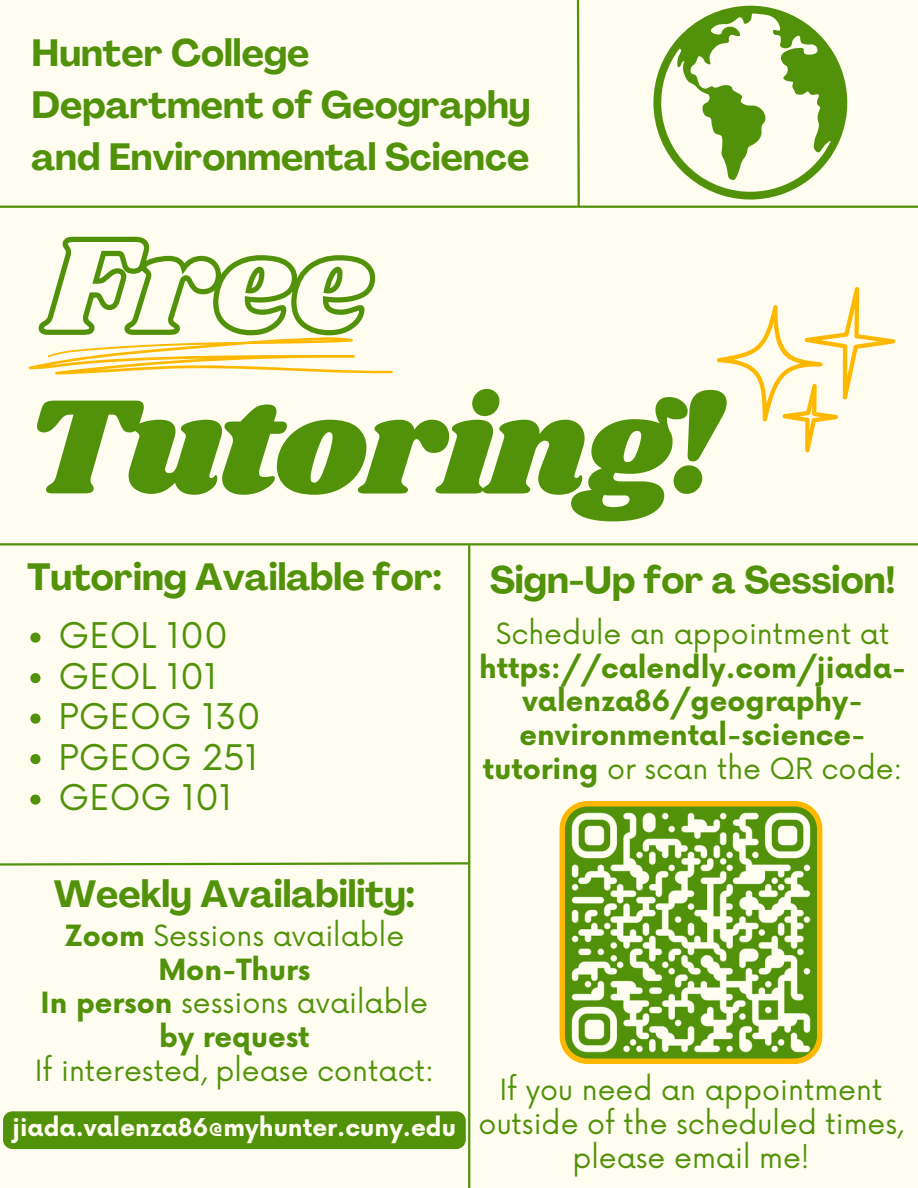
<style>
.page{position:relative;width:918px;height:1188px;background:#fffdef}
.page>*{position:absolute;margin:0;border:0;box-sizing:border-box;transform-origin:0 0}
.t1{font:139.5px "Shrikhand";letter-spacing:-.025em;color:#52920a}
.t2{font:700 37.5px/51.8px "Agrandir";color:#52920a}
.t3{font:34.5px "Now";color:#52920a}
.t4{font:28.5px/33.8px "Now";color:#52920a;text-align:center}
.t5{font:700 28.5px/33.8px "Now";color:#52920a;text-align:center}
.t6{font:700 24px "Now";color:#fffdef}
.s1{font-weight:400}
.s2{font-weight:700}
</style>
<div class="page">
<hr style="left:0;top:206px;width:918px;height:2px;background:#52920a">
<hr style="left:0;top:543px;width:918px;height:2px;background:#52920a">
<svg style="left:0;top:861px;width:471px;height:6px"></svg>
<svg style="left:575px;top:0;width:6px;height:208px"></svg>
<hr style="left:468px;top:544px;width:2px;height:644px;background:#52920a">
<svg style="left:559px;top:801px;width:264px;height:263px"></svg>
<svg style="left:653px;top:6px;width:194px;height:194px"></svg>
<svg style="left:717px;top:287px;width:178px;height:165px"></svg>
<svg style="left:30px;top:633px;width:10px;height:10px"></svg>
<svg style="left:30px;top:673px;width:10px;height:10px"></svg>
<svg style="left:30px;top:714px;width:10px;height:10px"></svg>
<svg style="left:30px;top:754px;width:10px;height:10px"></svg>
<svg style="left:30px;top:795px;width:10px;height:10px"></svg>
<svg style="left:29px;top:236px;width:364px;height:138px"></svg>
<div style="left:3px;top:1111px;width:463px;height:38px;background:#52920a"></div>
<h2 class="t2" style="left:31px;top:31px;width:501px">Hunter College<br>Department of Geography and Environmental Science</h2>
<h2 class="t1" style="left:24px;top:350px;width:697px">Tutoring!</h2>
<h3 class="t2" style="left:27px;top:555px;width:416px">Tutoring Available for:</h3>
<h3 class="t2" style="left:490px;top:558px;width:407px">Sign-Up for a Session!</h3>
<h2 class="t3" style="left:59px;top:617px;width:171px">GEOL 100</h2>
<h1 class="t3" style="left:59px;top:657px;width:160px">GEOL 101</h1>
<p class="t3" style="left:59px;top:698px;width:204px">PGEOG 130</p>
<p class="t3" style="left:59px;top:738px;width:201px">PGEOG 251</p>
<h1 class="t3" style="left:59px;top:779px;width:175px">GEOG 101</h1>
<h3 class="t5" style="left:479px;top:618px;width:429px"><span class="s1">Schedule an appointment at </span>https://calendly.com/jiada&shy;valenza86/geography&shy;environmental-science&shy;tutoring <span class="s1">or scan the QR code:</span></h3>
<h4 class="t2" style="left:54px;top:872px;width:363px">Weekly Availability:</h4>
<p class="t4" style="left:35px;top:920px;width:401px"><span class="s2">Zoom</span> Sessions available<br><span class="s2">Mon-Thurs<br>In person</span> sessions available <span class="s2">by request<br></span>If interested, please contact:</p>
<h2 class="t6" style="left:13px;top:1115px;width:445px">jiada.valenza86@myhunter.cuny.edu</h2>
<h3 class="t4" style="left:479px;top:1075px;width:426px">If you need an appointment outside of the scheduled times, please email me!</h3>
</div>
